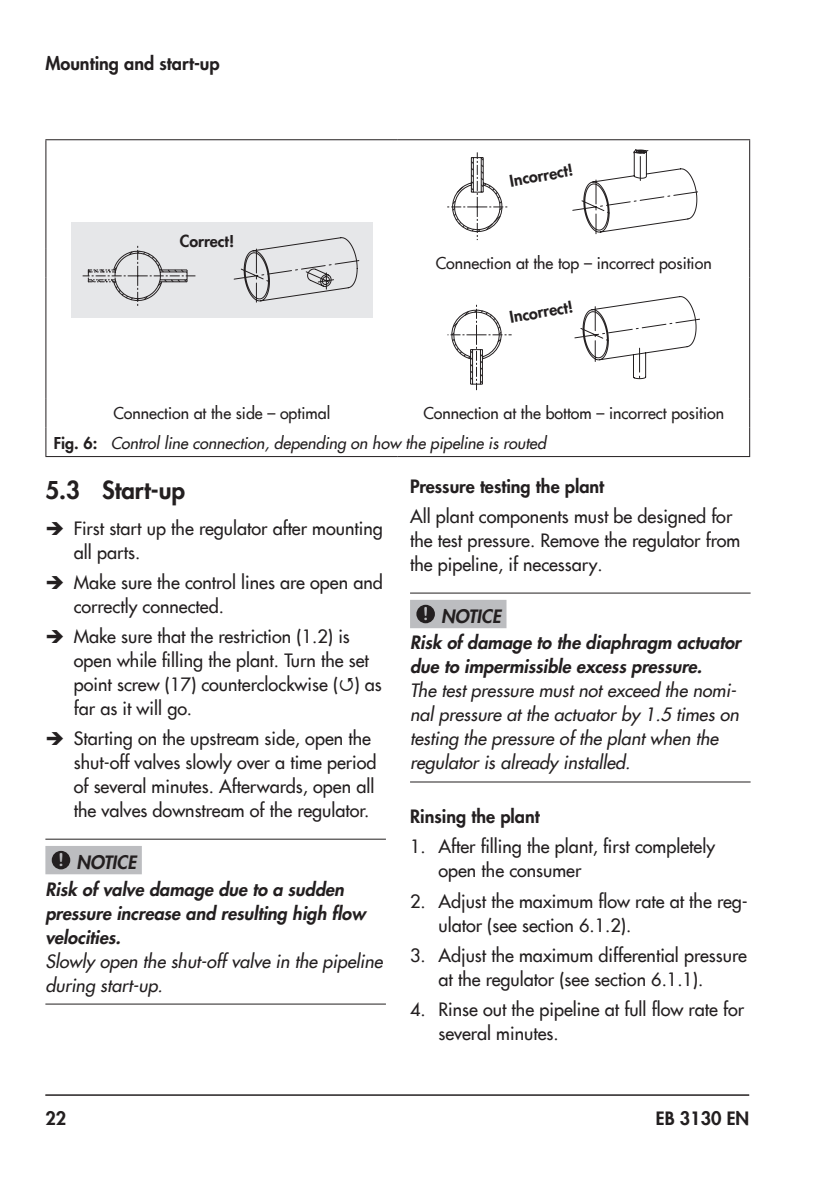
<style>
.page{position:relative;width:840px;height:1191px;background:#fff}
.page>*{position:absolute;margin:0;border:0;box-sizing:border-box;transform-origin:0 0}
.t1{font:800 24px "Futura Com";color:#231f20}
.t2{font:500 18px/24px "Futura Com";color:#231f20}
.t3{font:italic 500 18px/24px "Futura Com";color:#231f20}
.t4{font:italic 800 18px/24px "Futura Com";color:#231f20}
.t5{font:800 18px "Futura Com";color:#231f20}
.t6{font:italic 500 16px/29.2px "Futura Com";color:#231f20}
.t7{font:500 16px "Futura Com";color:#231f20}
.t8{font:800 16px "Futura Com";color:#231f20}
.s1{font-style:normal}
.s2{font-weight:800;font-style:normal}
.s3{font-family:"Arial Rounded MT Bold";font-weight:400;font-style:normal;color:#bcbdc0}
</style>
<div class="page">
<hr style="left:45px;top:1094px;width:703px;height:1px;background:#231f20">
<hr style="left:45px;top:139px;width:352px;height:1px;background:#231f20">
<hr style="left:45px;top:140px;width:1px;height:108px;background:#231f20">
<hr style="left:397px;top:139px;width:352px;height:1px;background:#231f20">
<hr style="left:748px;top:140px;width:1px;height:108px;background:#231f20">
<svg style="left:45px;top:248px;width:1px;height:29px"></svg>
<hr style="left:45px;top:277px;width:1px;height:121px;background:#231f20">
<hr style="left:748px;top:277px;width:1px;height:121px;background:#231f20">
<svg style="left:45px;top:398px;width:1px;height:58px"></svg>
<hr style="left:45px;top:456px;width:352px;height:1px;background:#231f20">
<hr style="left:397px;top:456px;width:352px;height:1px;background:#231f20">
<div style="left:71px;top:222px;width:301px;height:96px;background:#e6e7e9"></div>
<svg style="left:83px;top:245px;width:112px;height:61px"></svg>
<svg style="left:233px;top:237px;width:127px;height:66px"></svg>
<svg style="left:447px;top:152px;width:60px;height:88px"></svg>
<svg style="left:572px;top:149px;width:126px;height:85px"></svg>
<svg style="left:447px;top:304px;width:64px;height:86px"></svg>
<svg style="left:574px;top:296px;width:125px;height:84px"></svg>
<hr style="left:45px;top:838px;width:341px;height:1px;background:#231f20">
<hr style="left:45px;top:1003px;width:341px;height:1px;background:#231f20">
<div style="left:45px;top:846px;width:97px;height:28px;background:#bcbdc0"></div>
<div style="left:52px;top:851px;width:18px;height:18px;background:#231f20;border-radius:50%"></div>
<hr style="left:410px;top:592px;width:340px;height:1px;background:#231f20">
<hr style="left:410px;top:781px;width:340px;height:1px;background:#231f20">
<div style="left:410px;top:600px;width:96px;height:28px;background:#bcbdc0"></div>
<div style="left:416px;top:605px;width:18px;height:18px;background:#231f20;border-radius:50%"></div>
<p class="t5" style="left:45px;top:49px;width:176px">Mounting and start-up</p>
<p class="t8" style="left:180px;top:229px;width:56px">Correct!</p>
<p class="t8" style="left:507px;top:169px;width:66px;rotate:-10deg">Incorrect!</p>
<p class="t7" style="left:435px;top:251px;width:277px">Connection at the top – incorrect position</p>
<p class="t8" style="left:507px;top:305px;width:66px;rotate:-10deg">Incorrect!</p>
<p class="t6" style="left:54px;top:398px;width:671px;text-indent:369px"><span class="s1">Connection at the bottom – incorrect position<br></span><span class="s2">Fig. 6:</span> Control line connection, depending on how the pipeline is routed</p>
<h1 class="t1" style="left:45px;top:472px;width:141px">5.3 Start-up</h1>
<p class="t2" style="left:74px;top:516px;width:310px">First start up the regulator after mounting all parts.</p>
<p class="t2" style="left:74px;top:570px;width:310px">Make sure the control lines are open and correctly connected.</p>
<p class="t2" style="left:74px;top:624px;width:309px">Make sure that the restriction (1.2) is open while filling the plant. Turn the set point screw (17) counterclockwise ( ) as far as it will go.</p>
<p class="t2" style="left:74px;top:726px;width:304px">Starting on the upstream side, open the shut-off valves slowly over a time period of several minutes. Afterwards, open all the valves downstream of the regulator.</p>
<p class="t7" style="left:113px;top:401px;width:218px">Connection at the side – optimal</p>
<p class="t5" style="left:410px;top:473px;width:195px">Pressure testing the plant</p>
<p class="t2" style="left:410px;top:504px;width:331px">All plant components must be designed for the test pressure. Remove the regulator from the pipeline, if necessary.</p>
<p class="t4" style="left:422px;top:603px;width:80px"><span class="s3">!</span> NOTICE</p>
<p class="t4" style="left:410px;top:630px;width:332px">Risk of damage to the diaphragm actuator due to impermissible excess pressure.</p>
<p class="t3" style="left:410px;top:678px;width:330px">The test pressure must not exceed the nomi&shy;nal pressure at the actuator by 1.5 times on testing the pressure of the plant when the regulator is already installed.</p>
<p class="t5" style="left:410px;top:803px;width:131px">Rinsing the plant</p>
<p class="t2" style="left:438px;top:834px;width:278px;text-indent:-28px">1. After filling the plant, first completely open the consumer</p>
<p class="t2" style="left:438px;top:888px;width:311px;text-indent:-28px">2. Adjust the maximum flow rate at the reg&shy;ulator (see section 6.1.2).</p>
<p class="t2" style="left:438px;top:942px;width:310px;text-indent:-28px">3. Adjust the maximum differential pressure at the regulator (see section 6.1.1).</p>
<p class="t2" style="left:438px;top:996px;width:307px;text-indent:-28px">4. Rinse out the pipeline at full flow rate for several minutes.</p>
<p class="t4" style="left:58px;top:849px;width:80px"><span class="s3">!</span> NOTICE</p>
<p class="t4" style="left:45px;top:876px;width:321px">Risk of valve damage due to a sudden pressure increase and resulting high flow velocities.</p>
<p class="t3" style="left:45px;top:948px;width:338px">Slowly open the shut-off valve in the pipeline during start-up.</p>
<p class="t5" style="left:45px;top:1104px;width:22px">22</p>
<p class="t5" style="left:655px;top:1104px;width:95px">EB 3130 EN</p>
</div>
